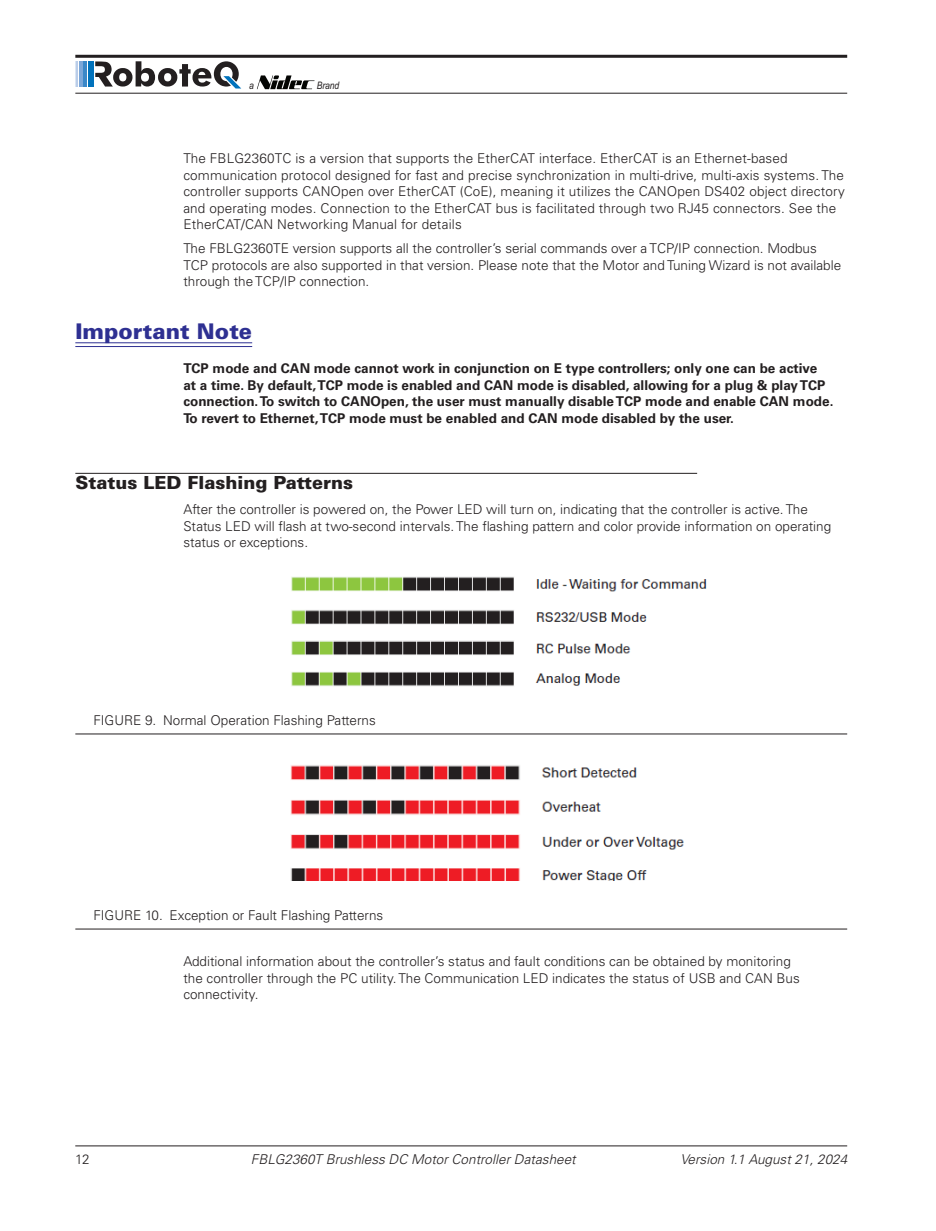
<style>
.page{position:relative;width:936px;height:1231px;background:#fff}
.page>*{position:absolute;margin:0;border:0;box-sizing:border-box;transform-origin:0 0}
.Heading1_Imp_head1{font:900 21.6px "Univers LT Std";color:#2e3092}
.Heading1{font:900 18px "Univers LT Std";color:#231f20}
.Body{font:300 13.5px/16.5px "Univers LT Std";letter-spacing:.01em;color:#231f20}
.BodyAfterHead{font:300 13.5px/16.5px "Univers LT Std";color:#231f20}
.imp_War_Not1{font:700 13.5px/16.5px "Univers LT Std";color:#231f20}
.t1{font:italic 300 13.5px "Univers LT Std";color:#231f20}
.t2{font:italic 10.35px "Arial Narrow";color:#231f20}
</style>
<div class="page">
<hr style="left:75px;top:93px;width:772px;height:1px;background:#231f20">
<hr style="left:75px;top:55px;width:772px;height:3px;background:#231f20">
<hr style="left:75px;top:1145px;width:772px;height:1px;background:#231f20">
<svg style="left:95px;top:61px;width:146px;height:27px"></svg>
<div style="left:88px;top:61px;width:6px;height:26px;background:#0072bc"></div>
<hr style="left:83px;top:61px;width:4px;height:26px;background:#3b88c8">
<hr style="left:79px;top:61px;width:3px;height:26px;background:#7ca7d8">
<svg style="left:75px;top:61px;width:3px;height:26px"></svg>
<svg style="left:257px;top:75px;width:57px;height:14px"></svg>
<hr style="left:75px;top:342px;width:177px;height:1px;background:#2e3092">
<hr style="left:75px;top:346px;width:177px;height:1px;background:#2e3092">
<hr style="left:75px;top:473px;width:622px;height:1px;background:#231f20">
<hr style="left:75px;top:733px;width:772px;height:1px;background:#231f20">
<hr style="left:75px;top:928px;width:772px;height:1px;background:#231f20">
<img style="left:291px;top:577px;width:416px;height:109px">
<img style="left:290px;top:765px;width:394px;height:115px">
<p class="t2" style="left:249px;top:78px;width:6px">a</p>
<p class="t2" style="left:317px;top:78px;width:24px">Brand</p>
<p class="Body" style="left:183px;top:150px;width:663px">The FBLG2360TC is a version that supports the EtherCAT interface. EtherCAT is an Ethernet-based communication protocol designed for fast and precise synchronization in multi-drive, multi-axis systems. The controller supports CANOpen over EtherCAT (CoE), meaning it utilizes the CANOpen DS402 object directory and operating modes. Connection to the EtherCAT bus is facilitated through two RJ45 connectors. See the EtherCAT/CAN Networking Manual for details</p>
<p class="BodyAfterHead" style="left:183px;top:240px;width:659px">The FBLG2360TE version supports all the controller’s serial commands over a TCP/IP connection. Modbus<br>TCP protocols are also supported in that version. Please note that the Motor and Tuning Wizard is not available through the TCP/IP connection.</p>
<p class="Heading1_Imp_head1" style="left:75px;top:317px;width:178px">Important Note</p>
<p class="imp_War_Not1" style="left:183px;top:360px;width:651px">TCP mode and CAN mode cannot work in conjunction on E type controllers; only one can be active<br>at a time. By default, TCP mode is enabled and CAN mode is disabled, allowing for a plug &amp; play TCP connection. To switch to CANOpen, the user must manually disable TCP mode and enable CAN mode.<br>To revert to Ethernet, TCP mode must be enabled and CAN mode disabled by the user.</p>
<p class="Heading1" style="left:75px;top:471px;width:279px">Status LED Flashing Patterns</p>
<p class="BodyAfterHead" style="left:183px;top:501px;width:649px">After the controller is powered on, the Power LED will turn on, indicating that the controller is active. The<br>Status LED will flash at two-second intervals. The flashing pattern and color provide information on operating status or exceptions.</p>
<p class="Body" style="left:93px;top:711px;width:284px">FIGURE 9. Normal Operation Flashing Patterns</p>
<p class="Body" style="left:93px;top:906px;width:291px">FIGURE 10. Exception or Fault Flashing Patterns</p>
<p class="Body" style="left:183px;top:953px;width:618px">Additional information about the controller’s status and fault conditions can be obtained by monitoring the controller through the PC utility. The Communication LED indicates the status of USB and CAN Bus connectivity.</p>
<p class="Body" style="left:75px;top:1151px;width:16px">12</p>
<p class="t1" style="left:251px;top:1151px;width:326px">FBLG2360T Brushless DC Motor Controller Datasheet</p>
<p class="t1" style="left:680px;top:1151px;width:168px">Version 1.1 August 21, 2024</p>
</div>
